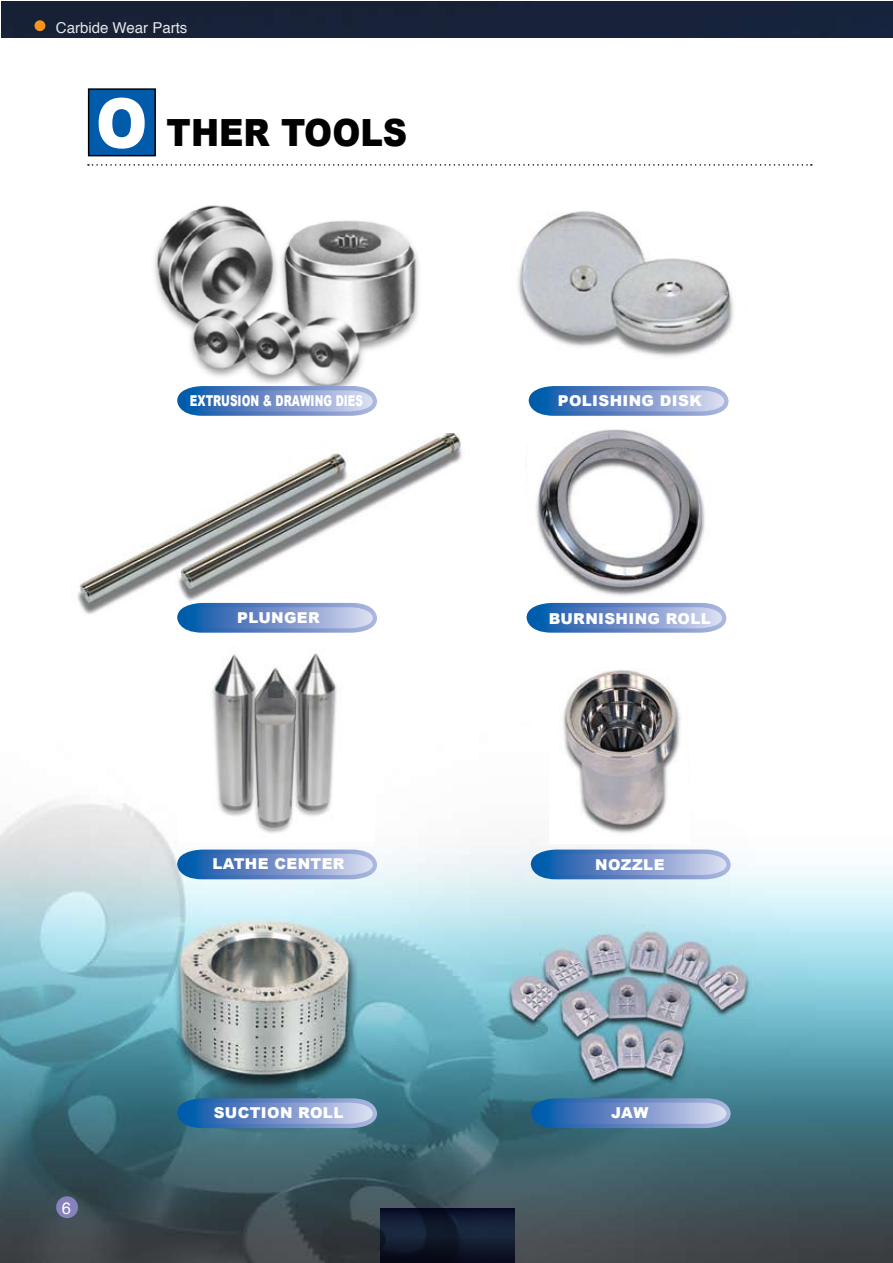
<style>
.page{position:relative;width:893px;height:1263px;background:#fff}
.page>*{position:absolute;margin:0;border:0;box-sizing:border-box;transform-origin:0 0}
.t1{font:900 37.5px "Arial";color:#000;scale:.9 1}
.t2{font:16.5px "Helvetica";color:#fff}
.t3{font:900 15px "Arial";letter-spacing:.025em;color:#fff}
.t4{font:900 15px "Arial";color:#fff;scale:.7 1}
.t5{font:15px "Helvetica";color:#e6e7e8}
.s1{font-size:69px;color:#fff}
</style>
<div class="page">
<img style="left:0;top:88px;width:893px;height:1175px">
<svg style="left:1px;top:1px;width:892px;height:37px"></svg>
<div style="left:1px;top:1px;width:891px;height:36px;background:#18223b"></div>
<div style="left:34px;top:20px;width:11px;height:11px;background:#f7931e;border-radius:50%"></div>
<div style="left:56px;top:1196px;width:22px;height:22px;background:#8781bd;border-radius:50%"></div>
<img style="left:179px;top:648px;width:196px;height:193px">
<img style="left:68px;top:433px;width:409px;height:183px">
<img style="left:501px;top:194px;width:245px;height:173px">
<img style="left:550px;top:662px;width:139px;height:181px">
<img style="left:525px;top:420px;width:187px;height:179px">
<img style="left:142px;top:197px;width:293px;height:201px">
<svg style="left:531px;top:849px;width:200px;height:30px;background:#7496cb"></svg>
<svg style="left:531px;top:1098px;width:200px;height:30px;background:#688dc3"></svg>
<svg style="left:177px;top:1098px;width:200px;height:30px;background:#688cc3"></svg>
<div style="left:88px;top:88px;width:68px;height:68px;background:#005bab;border:2px solid #000"></div>
<svg style="left:88px;top:164px;width:724px;height:2px"></svg>
<svg style="left:527px;top:603px;width:199px;height:30px;background:#7495cb"></svg>
<svg style="left:177px;top:386px;width:200px;height:30px;background:#7495cb"></svg>
<svg style="left:529px;top:386px;width:199px;height:30px;background:#7395ca"></svg>
<svg style="left:177px;top:603px;width:200px;height:30px;background:#7495cb"></svg>
<svg style="left:177px;top:849px;width:200px;height:30px;background:#7596cb"></svg>
<svg style="left:380px;top:1208px;width:134px;height:55px;background:#10182b"></svg>
<p class="t5" style="left:56px;top:15px;width:133px">Carbide Wear Parts</p>
<h1 class="t1" style="left:96px;top:112px;width:348px"><span class="s1">O</span> THER TOOLS</h1>
<p class="t4" style="left:190px;top:392px;width:249px">EXTRUSION &amp; DRAWING DIES</p>
<p class="t3" style="left:558px;top:392px;width:146px">POLISHING DISK</p>
<p class="t3" style="left:237px;top:609px;width:84px">PLUNGER</p>
<p class="t3" style="left:549px;top:610px;width:164px">BURNISHING ROLL</p>
<p class="t3" style="left:212px;top:855px;width:134px">LATHE CENTER</p>
<p class="t3" style="left:595px;top:856px;width:71px">NOZZLE</p>
<p class="t2" style="left:62px;top:1194px;width:11px">6</p>
<p class="t3" style="left:214px;top:1105px;width:131px">SUCTION ROLL</p>
<p class="t3" style="left:611px;top:1105px;width:39px">JAW</p>
</div>
